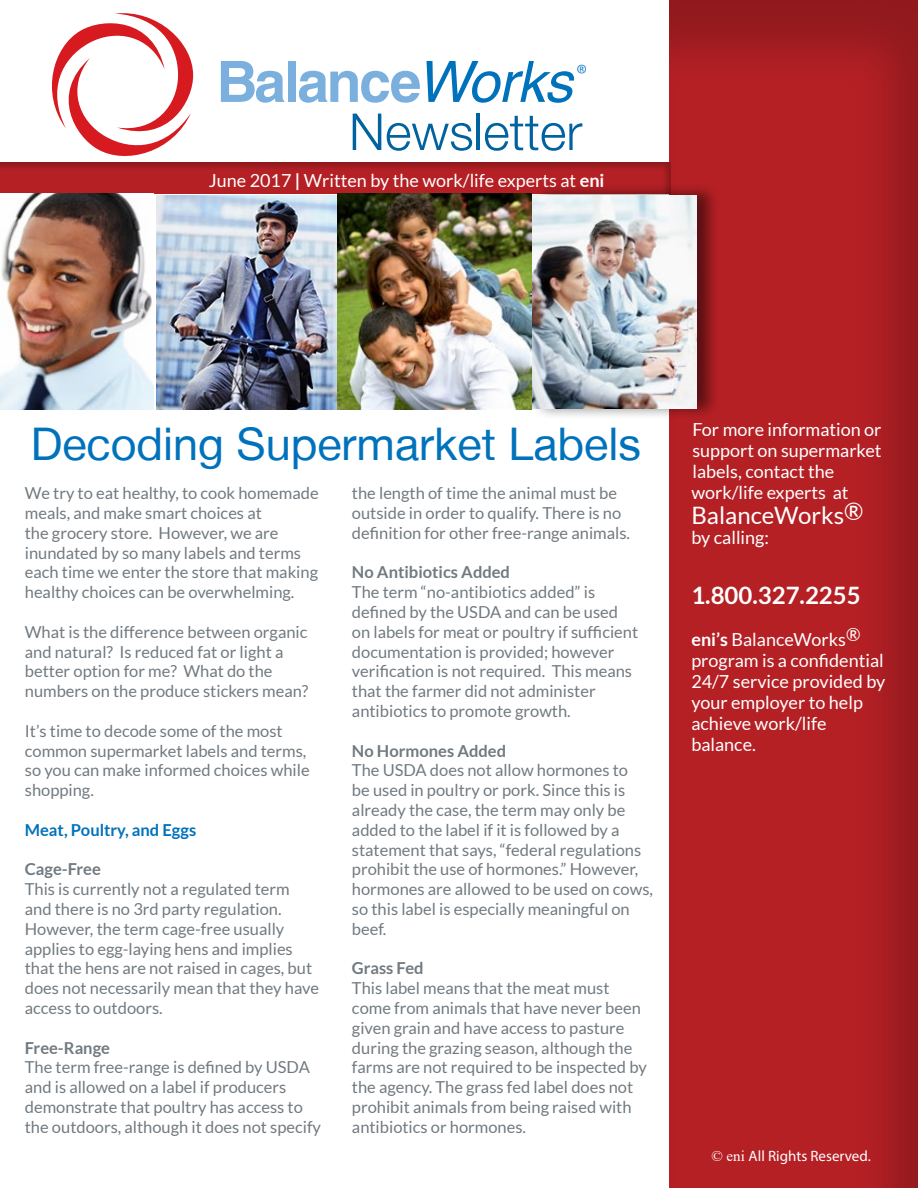
<style>
.page{position:relative;width:918px;height:1188px;background:#fff}
.page>*{position:absolute;margin:0;border:0;box-sizing:border-box;transform-origin:0 0}
.t1{font:300 51px "Helvetica Neue LT Std";color:#00629f}
.t2{font:45px "Helvetica Neue LT";color:#0072bc}
.t3{font:700 24px "Lato";color:#fffffe}
.t4{font:24px "Lato";color:#fff}
.t5{font:19.5px "Myriad";color:#0072bc}
.t6{font:18px/21px "Lato";color:#fff}
.t7{font:16.5px/19.8px "Lato";color:#717a80}
.t8{font:700 16.5px "Lato";color:#717a80}
.t9{font:700 16.5px "Lato";color:#0072bc}
.t10{font:15px "Myriad Pro";color:#fff}
.s1{font-weight:700}
.s2{font-family:"Times New Roman"}
</style>
<div class="page">
<div style="left:657px;top:0;width:261px;height:1188px;background:#000;opacity:.2"></div>
<div style="left:0;top:160px;width:672px;height:35px;background:#000;opacity:.24"></div>
<svg style="left:52px;top:13px;width:142px;height:143px"></svg>
<svg style="left:221px;top:61px;width:63px;height:42px"></svg>
<div style="left:288px;top:61px;width:8px;height:41px;background:#7bafde"></div>
<svg style="left:299px;top:71px;width:121px;height:32px"></svg>
<svg style="left:427px;top:61px;width:147px;height:42px"></svg>
<img style="left:157px;top:194px;width:374px;height:216px">
<img style="left:0;top:194px;width:154px;height:216px">
<div style="left:531px;top:183px;width:189px;height:238px;background:#000;opacity:.5"></div>
<p class="t5" style="left:577px;top:62px;width:11px">®</p>
<h1 class="t1" style="left:349px;top:101px;width:235px">Newsletter</h1>
<p class="t6" style="left:209px;top:170px;width:397px">June 2017 <span class="s1">|</span> Written by the work/life experts at <span class="s1">eni</span></p>
<h2 class="t2" style="left:31px;top:417px;width:612px">Decoding Supermarket Labels</h2>
<p class="t7" style="left:25px;top:483px;width:295px">We try to eat healthy, to cook homemade meals, and make smart choices at<br>the grocery store. However, we are inundated by so many labels and terms each time we enter the store that making healthy choices can be overwhelming.</p>
<p class="t7" style="left:25px;top:622px;width:285px">What is the difference between organic and natural? Is reduced fat or light a better option for me? What do the numbers on the produce stickers mean?</p>
<p class="t7" style="left:25px;top:721px;width:286px">It’s time to decode some of the most common supermarket labels and terms, so you can make informed choices while shopping.</p>
<p class="t9" style="left:25px;top:820px;width:173px">Meat, Poultry, and Eggs</p>
<p class="t8" style="left:25px;top:860px;width:78px">Cage-Free</p>
<p class="t7" style="left:25px;top:879px;width:296px">This is currently not a regulated term and there is no 3rd party regulation.<br>However, the term cage-free usually applies to egg-laying hens and implies that the hens are not raised in cages, but does not necessarily mean that they have access to outdoors.</p>
<p class="t8" style="left:25px;top:1038px;width:87px">Free-Range</p>
<p class="t7" style="left:25px;top:1058px;width:298px">The term free-range is defined by USDA and is allowed on a label if producers demonstrate that poultry has access to the outdoors, although it does not specify</p>
<p class="t7" style="left:352px;top:483px;width:280px">the length of time the animal must be outside in order to qualify. There is no definition for other free-range animals.</p>
<p class="t8" style="left:352px;top:563px;width:160px">No Antibiotics Added</p>
<p class="t7" style="left:352px;top:582px;width:288px">The term “no-antibiotics added” is defined by the USDA and can be used on labels for meat or poultry if sufficient documentation is provided; however verification is not required. This means that the farmer did not administer antibiotics to promote growth.</p>
<p class="t8" style="left:352px;top:741px;width:156px">No Hormones Added</p>
<p class="t7" style="left:352px;top:761px;width:303px">The USDA does not allow hormones to<br>be used in poultry or pork. Since this is already the case, the term may only be added to the label if it is followed by a statement that says, “federal regulations prohibit the use of hormones.” However, hormones are allowed to be used on cows, so this label is especially meaningful on beef.</p>
<p class="t8" style="left:352px;top:959px;width:73px">Grass Fed</p>
<p class="t7" style="left:352px;top:978px;width:296px">This label means that the meat must come from animals that have never been given grain and have access to pasture during the grazing season, although the farms are not required to be inspected by the agency. The grass fed label does not prohibit animals from being raised with antibiotics or hormones.</p>
<p class="t6" style="left:691px;top:419px;width:192px">For more information or support on supermarket labels, contact the work/life experts at</p>
<h3 class="t4" style="left:691px;top:502px;width:173px">BalanceWorks®</h3>
<p class="t6" style="left:691px;top:527px;width:79px">by calling:</p>
<h3 class="t3" style="left:691px;top:581px;width:171px">1.800.327.2255</h3>
<p class="t6" style="left:691px;top:629px;width:196px"><span class="s1">eni’s</span> BalanceWorks® program is a confidential<br>24/7 service provided by your employer to help achieve work/life balance.</p>
<p class="t10" style="left:711px;top:1147px;width:161px"><span class="s2">© eni</span> All Rights Reserved.</p>
</div>
